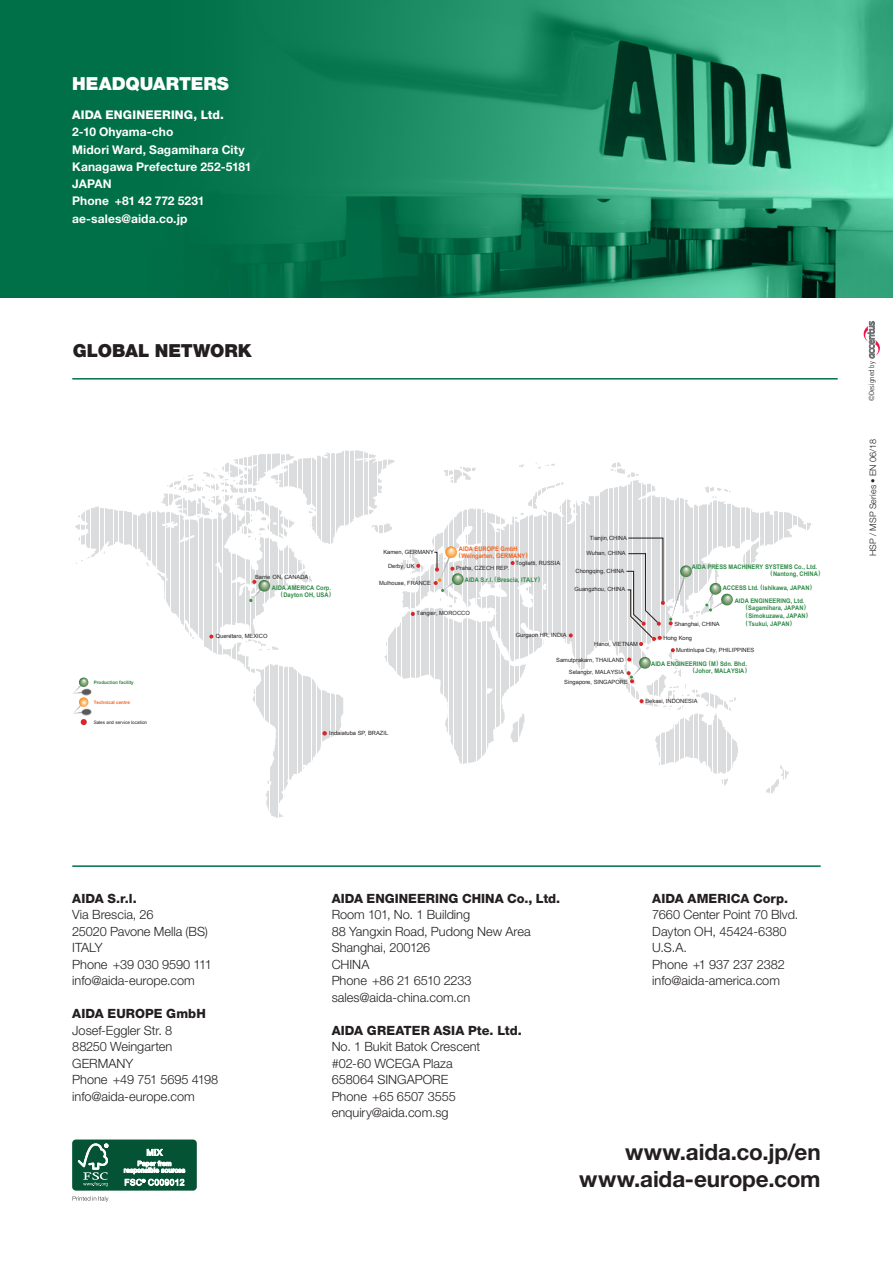
<style>
.page{position:relative;width:893px;height:1263px;background:#fff}
.page>*{position:absolute;margin:0;border:0;box-sizing:border-box;transform-origin:0 0}
.t1{font:700 22.5px/27px "Helvetica Neue LT Std";letter-spacing:-.005em;color:#231f20;text-align:right}
.t2{font:900 18px "Helvetica Neue LT Std";letter-spacing:-.005em;color:#231f20}
.t3{font:900 18px "Helvetica Neue LT Std";color:#fff}
.t4{font:300 12.75px/16.5px "Helvetica Neue LT Std";color:#231f20}
.t5{font:800 12.75px "Helvetica Neue LT Std";letter-spacing:.005em;color:#231f20}
.t6{font:700 12px/17.2px "Helvetica Neue LT Std";letter-spacing:.01em;color:#fff}
.t7{font:800 12px "Helvetica Neue LT Std";letter-spacing:.01em;color:#fff}
.t8{font:300 9px "Helvetica Neue LT Std";letter-spacing:.01em;color:#231f20}
.t9{font:300 condensed 7.35px "Frutiger";letter-spacing:.02em;color:#231f20}
.t10{font:700 6.3px/6.9px "Arial";color:#2f8b47;text-align:right;scale:.91 1}
.t11{font:700 6.3px/6.9px "Arial";color:#f36421;scale:.91 1}
.t12{font:5.7px "Arial";color:#231f20}
.t13{font:4.65px "Arial";color:#231f20}
.t14{font:700 4.65px "Arial";color:#338144}
.t15{font:700 4.65px "Arial";color:#f36421}
</style>
<div class="page">
<div style="left:0;top:0;width:893px;height:298px;background:#007049"></div>
<img style="left:220px;top:0;width:673px;height:298px">
<svg style="left:864px;top:321px;width:16px;height:37px"></svg>
<hr style="left:72px;top:865px;width:749px;height:2px;background:#007049">
<hr style="left:72px;top:378px;width:766px;height:2px;background:#007049">
<svg style="left:73px;top:1196px;width:35px;height:6px"></svg>
<div style="left:72px;top:1139px;width:125px;height:51px;background:#045334;border-radius:4px"></div>
<svg style="left:78px;top:1143px;width:30px;height:43px"></svg>
<svg style="left:124px;top:1148px;width:61px;height:38px"></svg>
<svg style="left:519px;top:464px;width:5px;height:4px"></svg>
<svg style="left:535px;top:463px;width:20px;height:6px"></svg>
<svg style="left:610px;top:462px;width:29px;height:16px"></svg>
<svg style="left:384px;top:480px;width:429px;height:284px"></svg>
<svg style="left:75px;top:506px;width:268px;height:312px"></svg>
<svg style="left:101px;top:551px;width:4px;height:3px"></svg>
<svg style="left:766px;top:765px;width:23px;height:29px"></svg>
<svg style="left:443px;top:467px;width:34px;height:16px"></svg>
<svg style="left:161px;top:450px;width:234px;height:94px"></svg>
<svg style="left:511px;top:713px;width:15px;height:29px"></svg>
<svg style="left:438px;top:598px;width:17px;height:14px"></svg>
<svg style="left:569px;top:633px;width:4px;height:4px"></svg>
<svg style="left:400px;top:550px;width:24px;height:25px"></svg>
<svg style="left:411px;top:612px;width:4px;height:4px"></svg>
<svg style="left:511px;top:561px;width:4px;height:4px"></svg>
<svg style="left:209px;top:634px;width:4px;height:5px"></svg>
<svg style="left:322px;top:731px;width:5px;height:4px"></svg>
<svg style="left:80px;top:719px;width:7px;height:6px"></svg>
<img style="left:73px;top:708px;width:20px;height:9px">
<svg style="left:73px;top:677px;width:16px;height:36px"></svg>
<img style="left:73px;top:688px;width:20px;height:9px">
<svg style="left:249px;top:580px;width:22px;height:22px"></svg>
<svg style="left:618px;top:537px;width:120px;height:249px"></svg>
<svg style="left:434px;top:546px;width:30px;height:46px"></svg>
<h2 class="t3" style="left:72px;top:73px;width:158px">HEADQUARTERS</h2>
<p class="t7" style="left:72px;top:108px;width:153px">AIDA ENGINEERING, Ltd.</p>
<p class="t6" style="left:72px;top:123px;width:181px">2-10 Ohyama-cho<br>Midori Ward, Sagamihara City<br>Kanagawa Prefecture 252-5181<br>JAPAN<br>Phone +81 42 772 5231 ae-sales@aida.co.jp</p>
<h2 class="t2" style="left:73px;top:340px;width:180px">GLOBAL NETWORK</h2>
<p class="t14" style="left:94px;top:679px;width:42px">Production facility</p>
<p class="t15" style="left:94px;top:699px;width:38px">Technical centre</p>
<p class="t13" style="left:94px;top:719px;width:55px">Sales and service location</p>
<p class="t12" style="left:590px;top:534px;width:39px">Tianjin,CHINA</p>
<p class="t12" style="left:255px;top:573px;width:55px">Barrie ON, CANADA</p>
<p class="t10" style="left:272px;top:584px;width:66px">AIDA AMERICA Corp. (Dayton OH, USA)</p>
<p class="t11" style="left:459px;top:545px;width:77px">AIDA EUROPE GmbH (Weingarten, GERMANY)</p>
<p class="t12" style="left:383px;top:548px;width:52px">Kamen, GERMANY</p>
<p class="t12" style="left:515px;top:559px;width:46px">Togliatti, RUSSIA</p>
<p class="t12" style="left:388px;top:562px;width:28px">Derby, UK</p>
<p class="t12" style="left:456px;top:564px;width:55px">Praha, CZECH REP.</p>
<p class="t12" style="left:379px;top:579px;width:53px">Mulhouse, FRANCE</p>
<p class="t10" style="left:465px;top:576px;width:84px">AIDA S.r.l. (Brescia, ITALY)</p>
<p class="t12" style="left:416px;top:610px;width:55px">Tangier, MOROCCO</p>
<p class="t12" style="left:586px;top:549px;width:41px">Wuhan, CHINA</p>
<p class="t12" style="left:575px;top:568px;width:50px">Chongqing, CHINA</p>
<p class="t12" style="left:574px;top:586px;width:52px">Guangzhou, CHINA</p>
<p class="t10" style="left:771px;top:563px;width:56px;text-align:left;text-indent:-79px">AIDA PRESS MACHINERY SYSTEMS Co., Ltd. (Nantong, CHINA)</p>
<p class="t10" style="left:723px;top:584px;width:100px">ACCESS Ltd. (Ishikawa, JAPAN)</p>
<p class="t12" style="left:674px;top:620px;width:47px">Shanghai, CHINA</p>
<p class="t10" style="left:735px;top:597px;width:80px">AIDA ENGINEERING, Ltd. (Sagamihara, JAPAN)</p>
<p class="t10" style="left:746px;top:612px;width:70px;line-height:7.9px;text-align:left">(Simokuzawa, JAPAN) (Tsukui, JAPAN)</p>
<p class="t12" style="left:230px;top:633px;width:39px">´ o, MEXICO</p>
<p class="t12" style="left:216px;top:633px;width:24px">Queretar</p>
<p class="t12" style="left:516px;top:631px;width:52px">Gurgaon HR, INDIA</p>
<p class="t12" style="left:594px;top:640px;width:45px">Hanoi, VIETNAM</p>
<p class="t12" style="left:663px;top:634px;width:30px">Hong Kong</p>
<p class="t12" style="left:676px;top:647px;width:80px">Muntinlupa City, PHILIPPINES</p>
<p class="t12" style="left:556px;top:656px;width:69px">Samutprakarn, THAILAND</p>
<p class="t12" style="left:569px;top:669px;width:56px">Selangor, MALAYSIA</p>
<p class="t10" style="left:651px;top:660px;width:107px">AIDA ENGINEERING (M) Sdn. Bhd. (Johor, MALAYSIA)</p>
<p class="t12" style="left:564px;top:678px;width:65px">Singapore, SINGAPORE</p>
<p class="t12" style="left:645px;top:697px;width:54px">Bekasi, INDONESIA</p>
<p class="t12" style="left:329px;top:729px;width:60px">Indaiatuba SP, BRAZIL</p>
<p class="t9" style="left:867px;top:401px;width:41px;rotate:-90deg">©Designed by</p>
<p class="t8" style="left:867px;top:556px;width:118px;rotate:-90deg">HSP / MSP Series • EN 06/18</p>
<p class="t5" style="left:72px;top:891px;width:66px">AIDA S.r.l.</p>
<p class="t4" style="left:72px;top:906px;width:141px">Via Brescia, 26<br>25020 Pavone Mella (BS)<br>ITALY<br>Phone +39 030 9590 111 info@aida-europe.com</p>
<p class="t5" style="left:72px;top:1006px;width:135px">AIDA EUROPE GmbH</p>
<p class="t4" style="left:72px;top:1022px;width:148px">Josef-Eggler Str. 8<br>88250 Weingarten<br>GERMANY<br>Phone +49 751 5695 4198 info@aida-europe.com</p>
<p class="t5" style="left:332px;top:891px;width:230px">AIDA ENGINEERING CHINA Co., Ltd.</p>
<p class="t4" style="left:332px;top:906px;width:201px">Room 101, No. 1 Building<br>88 Yangxin Road, Pudong New Area<br>Shanghai, 200126<br>CHINA<br>Phone +86 21 6510 2233 sales@aida-china.com.cn</p>
<p class="t5" style="left:332px;top:1023px;width:192px">AIDA GREATER ASIA Pte. Ltd.</p>
<p class="t4" style="left:332px;top:1038px;width:150px">No. 1 Bukit Batok Crescent #02-60 WCEGA Plaza<br>658064 SINGAPORE<br>Phone +65 6507 3555 enquiry@aida.com.sg</p>
<p class="t5" style="left:652px;top:891px;width:137px">AIDA AMERICA Corp.</p>
<p class="t4" style="left:652px;top:906px;width:147px">7660 Center Point 70 Blvd.<br>Dayton OH, 45424-6380<br>U.S.A.<br>Phone +1 937 237 2382 info@aida-america.com</p>
<h1 class="t1" style="left:579px;top:1138px;width:243px">www.aida.co.jp/en www.aida-europe.com</h1>
</div>
